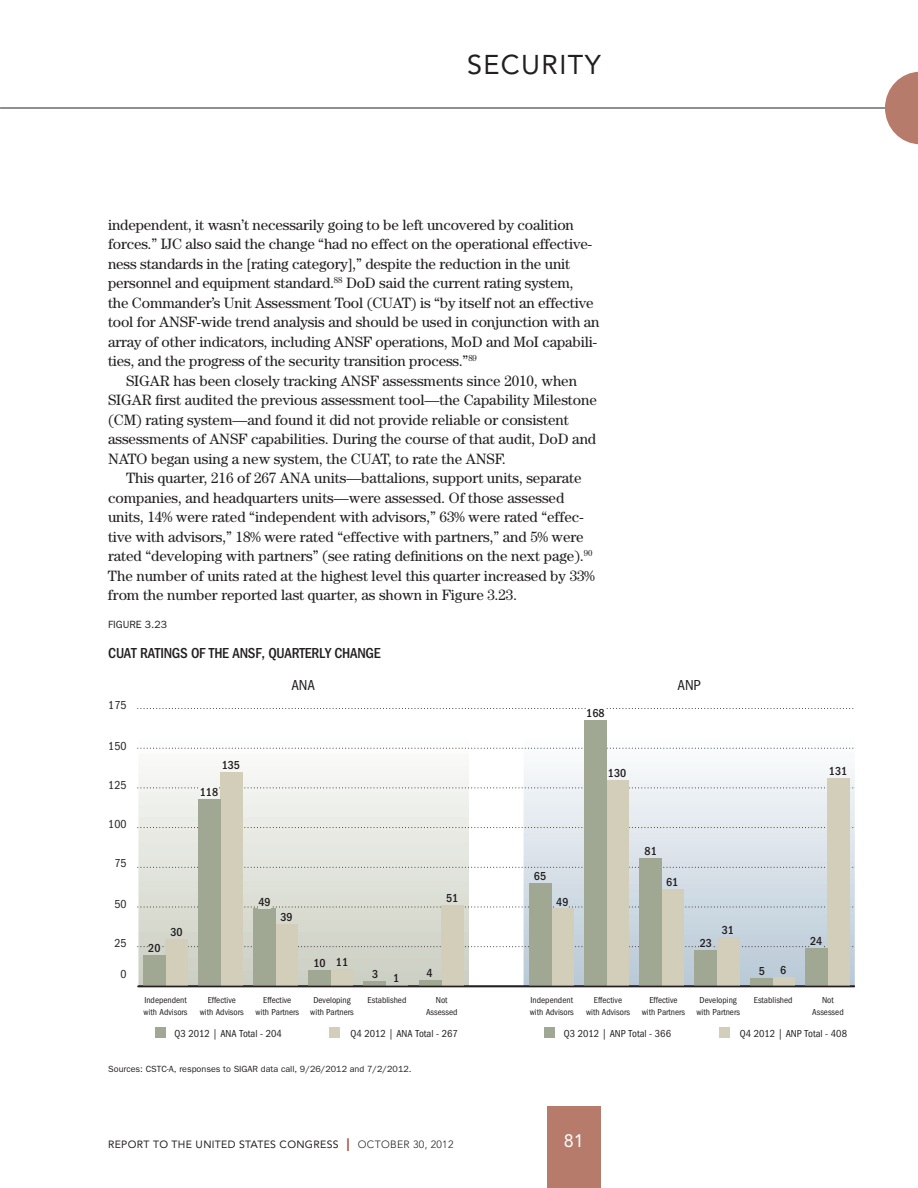
<style>
.page{position:relative;width:918px;height:1188px;background:#fff}
.page>*{position:absolute;margin:0;border:0;box-sizing:border-box;transform-origin:0 0}
.t1{font:27px "Avenir LT Std";letter-spacing:.05em;color:#231f20}
.t2{font:18px "Avenir LT Std";color:#fff}
.P_Indent{font:15px/19.5px "Century Std";letter-spacing:-.005em;color:#231f20}
.t3{font:500 condensed 15px "ITC Franklin Gothic Std";letter-spacing:-.015em;color:#231f20}
.t4{font:condensed 15px "ITC Franklin Gothic Std";color:#231f20}
.t5{font:500 condensed 12px "ITC Franklin Gothic Std";color:#231f20}
.t6{font:condensed 12px "ITC Franklin Gothic Std";color:#231f20}
.t7{font:condensed 10.5px "ITC Franklin Gothic Std";color:#231f20}
.t8{font:10.5px "Avenir LT Std";letter-spacing:.03em;color:#231f20}
.H4_FigureTable_numbe{font:10.5px "ITC Franklin Gothic Std";color:#231f20}
.t9{font:condensed 9px/12px "ITC Franklin Gothic Std";color:#231f20;text-align:center}
.t10{font:9px "ITC Franklin Gothic Std";color:#231f20}
.s1{font-size:18px;color:#a05243}
.s2{font-weight:300}
</style>
<div class="page">
<hr style="left:0;top:108px;width:918px;height:1px;background:#231f20">
<svg style="left:885px;top:72px;width:33px;height:72px"></svg>
<div style="left:547px;top:1107px;width:54px;height:81px;background:#b67b6a"></div>
<div style="left:138px;top:700px;width:331px;height:286px;background:linear-gradient(to bottom,#fff,#cacdc1)"></div>
<div style="left:524px;top:700px;width:331px;height:286px;background:linear-gradient(to bottom,#fff,#b8c7d4)"></div>
<hr style="left:138px;top:986px;width:717px;height:1px;background:#231f20">
<svg style="left:138px;top:946px;width:717px;height:1px"></svg>
<svg style="left:138px;top:907px;width:717px;height:1px"></svg>
<svg style="left:138px;top:867px;width:717px;height:1px"></svg>
<svg style="left:138px;top:827px;width:717px;height:1px"></svg>
<svg style="left:138px;top:788px;width:717px;height:1px"></svg>
<svg style="left:138px;top:748px;width:717px;height:1px"></svg>
<svg style="left:138px;top:708px;width:717px;height:1px"></svg>
<div style="left:827px;top:778px;width:22px;height:208px;background:#d3ceba"></div>
<div style="left:772px;top:977px;width:22px;height:9px;background:#d3ceba"></div>
<div style="left:717px;top:937px;width:22px;height:49px;background:#d3ceba"></div>
<div style="left:662px;top:890px;width:22px;height:96px;background:#d3ceba"></div>
<div style="left:607px;top:780px;width:22px;height:206px;background:#d3ceba"></div>
<div style="left:551px;top:909px;width:23px;height:77px;background:#d3ceba"></div>
<div style="left:441px;top:905px;width:22px;height:81px;background:#d3ceba"></div>
<svg style="left:386px;top:985px;width:22px;height:1px"></svg>
<div style="left:331px;top:969px;width:22px;height:17px;background:#d3ceba"></div>
<div style="left:276px;top:924px;width:22px;height:62px;background:#d3ceba"></div>
<div style="left:220px;top:772px;width:23px;height:214px;background:#d3ceba"></div>
<div style="left:165px;top:939px;width:22px;height:47px;background:#d3ceba"></div>
<div style="left:805px;top:948px;width:22px;height:38px;background:#a0a792"></div>
<div style="left:750px;top:978px;width:22px;height:8px;background:#a0a792"></div>
<div style="left:695px;top:950px;width:22px;height:36px;background:#a0a792"></div>
<div style="left:640px;top:858px;width:22px;height:128px;background:#a0a792"></div>
<div style="left:585px;top:720px;width:22px;height:266px;background:#a0a792"></div>
<div style="left:529px;top:883px;width:22px;height:103px;background:#a0a792"></div>
<div style="left:419px;top:980px;width:22px;height:6px;background:#a0a792"></div>
<svg style="left:364px;top:982px;width:22px;height:4px"></svg>
<div style="left:309px;top:971px;width:22px;height:15px;background:#a0a792"></div>
<div style="left:254px;top:909px;width:22px;height:77px;background:#a0a792"></div>
<div style="left:198px;top:799px;width:22px;height:187px;background:#a0a792"></div>
<div style="left:143px;top:955px;width:22px;height:31px;background:#a0a792"></div>
<div style="left:587px;top:707px;width:18px;height:10px;background:#fff"></div>
<div style="left:200px;top:787px;width:18px;height:10px;background:#f4f7f4"></div>
<div style="left:148px;top:943px;width:13px;height:10px;background:#d2d6cc"></div>
<div style="left:258px;top:903px;width:13px;height:5px;background:#daded3"></div>
<div style="left:556px;top:903px;width:12px;height:5px;background:#cddae4"></div>
<hr style="left:700px;top:945px;width:12px;height:4px;background:#c2d2de">
<div style="left:155px;top:1027px;width:11px;height:11px;background:#a0a792"></div>
<div style="left:329px;top:1027px;width:11px;height:11px;background:#d3ceba"></div>
<div style="left:544px;top:1027px;width:11px;height:11px;background:#a0a792"></div>
<div style="left:719px;top:1027px;width:11px;height:11px;background:#d3ceba"></div>
<hr style="left:810px;top:944px;width:12px;height:4px;background:#c2d2de">
<h1 class="t1" style="left:467px;top:49px;width:135px">SECURITY</h1>
<p class="P_Indent" style="left:108px;top:214px;width:493px">independent, it wasn’t necessarily going to be left uncovered by coalition forces.” IJC also said the change “had no effect on the operational effective&shy;ness standards in the [rating category],” despite the reduction in the unit personnel and equipment standard.<sup>88</sup> DoD said the current rating system,<br>the Commander’s Unit Assessment Tool (CUAT) is “by itself not an effective tool for ANSF-wide trend analysis and should be used in conjunction with an array of other indicators, including ANSF operations, MoD and MoI capabili&shy;ties, and the progress of the security transition process.”<sup>89</sup></p>
<p class="P_Indent" style="left:108px;top:370px;width:490px;text-indent:18px">SIGAR has been closely tracking ANSF assessments since 2010, when SIGAR first audited the previous assessment tool—the Capability Milestone (CM) rating system—and found it did not provide reliable or consistent assessments of ANSF capabilities. During the course of that audit, DoD and NATO began using a new system, the CUAT, to rate the ANSF.</p>
<p class="P_Indent" style="left:108px;top:468px;width:488px;text-indent:18px">This quarter, 216 of 267 ANA units—battalions, support units, separate companies, and headquarters units—were assessed. Of those assessed units, 14% were rated “independent with advisors,” 63% were rated “effec&shy;tive with advisors,” 18% were rated “effective with partners,” and 5% were rated “developing with partners” (see rating definitions on the next page).<sup>90<br></sup>The number of units rated at the highest level this quarter increased by 33% from the number reported last quarter, as shown in Figure 3.23.</p>
<h4 class="H4_FigureTable_numbe" style="left:108px;top:618px;width:61px">FIGURE 3.23</h4>
<p class="t3" style="left:108px;top:644px;width:274px">CUAT RATINGS OF THE ANSF, QUARTERLY CHANGE</p>
<p class="t6" style="left:108px;top:699px;width:20px">175</p>
<p class="t6" style="left:108px;top:739px;width:20px">150</p>
<p class="t6" style="left:108px;top:778px;width:20px">125</p>
<p class="t6" style="left:108px;top:818px;width:20px">100</p>
<p class="t6" style="left:114px;top:857px;width:14px">75</p>
<p class="t6" style="left:114px;top:897px;width:14px">50</p>
<p class="t6" style="left:114px;top:937px;width:14px">25</p>
<p class="t6" style="left:120px;top:967px;width:8px">0</p>
<p class="t4" style="left:291px;top:676px;width:25px">ANA</p>
<p class="t4" style="left:677px;top:676px;width:25px">ANP</p>
<p class="t5" style="left:222px;top:758px;width:20px">135</p>
<p class="t5" style="left:200px;top:785px;width:20px">118</p>
<p class="t5" style="left:148px;top:941px;width:14px">20</p>
<p class="t5" style="left:170px;top:925px;width:14px">30</p>
<p class="t5" style="left:258px;top:895px;width:14px">49</p>
<p class="t5" style="left:280px;top:911px;width:14px">39</p>
<p class="t5" style="left:313px;top:956px;width:36px">10 11</p>
<p class="t5" style="left:372px;top:968px;width:8px">3</p>
<p class="t5" style="left:393px;top:971px;width:8px">1</p>
<p class="t5" style="left:446px;top:891px;width:14px">51</p>
<p class="t5" style="left:427px;top:966px;width:8px">4</p>
<p class="t5" style="left:586px;top:706px;width:20px">168</p>
<p class="t5" style="left:608px;top:766px;width:20px">130</p>
<p class="t5" style="left:829px;top:764px;width:20px">131</p>
<p class="t5" style="left:534px;top:869px;width:14px">65</p>
<p class="t5" style="left:556px;top:895px;width:14px">49</p>
<p class="t5" style="left:645px;top:844px;width:14px">81</p>
<p class="t5" style="left:666px;top:876px;width:14px">61</p>
<p class="t5" style="left:700px;top:936px;width:14px">23</p>
<p class="t5" style="left:722px;top:923px;width:14px">31</p>
<p class="t5" style="left:759px;top:965px;width:8px">5</p>
<p class="t5" style="left:780px;top:963px;width:8px">6</p>
<p class="t5" style="left:810px;top:935px;width:14px">24</p>
<p class="t9" style="left:144px;top:994px;width:45px;text-align:left">Independent with Advisors</p>
<p class="t9" style="left:256px;top:994px;width:45px">Effective with Partners</p>
<p class="t9" style="left:696px;top:994px;width:45px">Developing with Partners</p>
<p class="t9" style="left:754px;top:994px;width:40px">Established</p>
<p class="t9" style="left:812px;top:994px;width:33px">Not<br>Assessed</p>
<p class="t9" style="left:200px;top:994px;width:45px">Effective with Advisors</p>
<p class="t9" style="left:530px;top:994px;width:45px;text-align:left">Independent with Advisors</p>
<p class="t9" style="left:642px;top:994px;width:45px">Effective with Partners</p>
<p class="t9" style="left:586px;top:994px;width:45px">Effective with Advisors</p>
<p class="t9" style="left:310px;top:994px;width:45px">Developing with Partners</p>
<p class="t9" style="left:368px;top:994px;width:40px">Established</p>
<p class="t9" style="left:426px;top:994px;width:33px">Not<br>Assessed</p>
<p class="t7" style="left:175px;top:1028px;width:109px">Q3 2012 | ANA Total - 204</p>
<p class="t7" style="left:351px;top:1028px;width:109px">Q4 2012 | ANA Total - 267</p>
<p class="t7" style="left:564px;top:1028px;width:109px">Q3 2012 | ANP Total - 366</p>
<p class="t7" style="left:740px;top:1028px;width:109px">Q4 2012 | ANP Total - 408</p>
<p class="t10" style="left:108px;top:1063px;width:305px">Sources: CSTC-A, responses to SIGAR data call, 9/26/2012 and 7/2/2012.</p>
<p class="t8" style="left:108px;top:1138px;width:347px">REPORT TO THE UNITED STATES CONGRESS <span class="s1">I</span> <span class="s2">OCTOBER 30, 2012</span></p>
<p class="t2" style="left:564px;top:1131px;width:22px">81</p>
</div>
